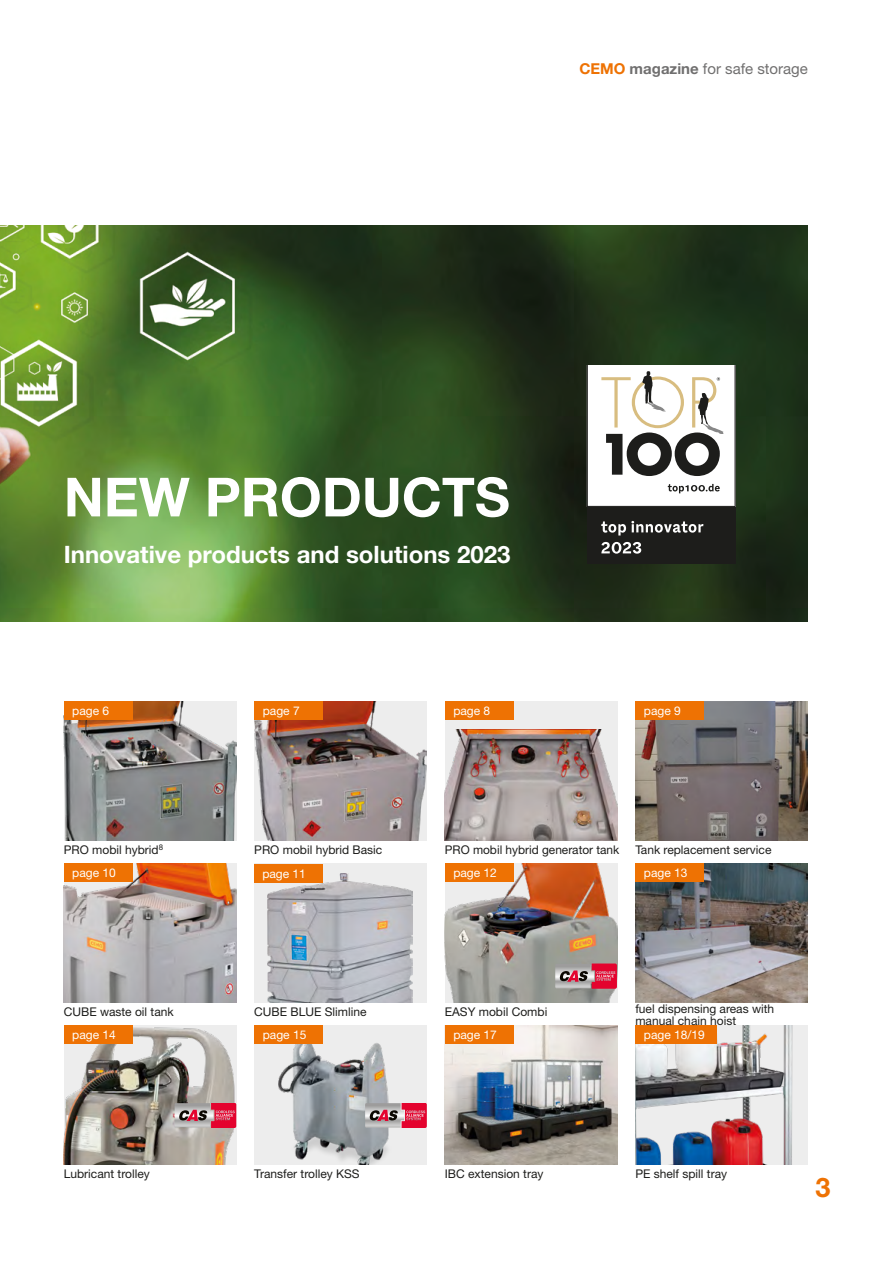
<style>
.page{position:relative;width:893px;height:1263px;background:#fff}
.page>*{position:absolute;margin:0;border:0;box-sizing:border-box;transform-origin:0 0}
.t1{font:700 54px "Helvetica Neue LT Pro";color:#fff}
.t2{font:700 27px "Helvetica Neue LT Pro";color:#ee7203}
.t3{font:700 24px "Helvetica Neue LT Pro";color:#fff}
.t4{font:15px "Helvetica Neue LT Pro";color:#706f6f}
.t5{font:12px/12px "Helvetica Neue LT Pro";color:#1d1d1b}
.t6{font:12px "Helvetica Neue LT Pro";color:#fff}
.s1{font-weight:700;color:#ee7203}
.s2{font-weight:700}
</style>
<div class="page">
<div style="left:254px;top:1026px;width:173px;height:139px;background:#ededed"></div>
<img style="left:279px;top:1043px;width:112px;height:122px">
<div style="left:445px;top:702px;width:172px;height:139px;background:#ededed"></div>
<img style="left:445px;top:730px;width:172px;height:111px">
<img style="left:635px;top:702px;width:173px;height:139px">
<img style="left:64px;top:864px;width:172px;height:139px">
<img style="left:445px;top:864px;width:172px;height:139px">
<img style="left:64px;top:702px;width:172px;height:139px">
<img style="left:445px;top:1026px;width:172px;height:139px">
<img style="left:64px;top:1027px;width:172px;height:138px">
<div style="left:635px;top:1026px;width:173px;height:139px;background:#ededed"></div>
<img style="left:635px;top:1026px;width:158px;height:139px">
<img style="left:0;top:226px;width:808px;height:396px">
<img style="left:254px;top:702px;width:173px;height:139px">
<img style="left:635px;top:864px;width:173px;height:139px">
<div style="left:254px;top:864px;width:173px;height:139px;background:#ededed"></div>
<img style="left:268px;top:873px;width:145px;height:130px">
<img style="left:175px;top:1103px;width:4px;height:24px">
<svg style="left:179px;top:1103px;width:57px;height:24px"></svg>
<img style="left:555px;top:964px;width:5px;height:24px">
<svg style="left:560px;top:964px;width:57px;height:24px"></svg>
<img style="left:365px;top:1103px;width:5px;height:24px">
<svg style="left:370px;top:1103px;width:57px;height:24px"></svg>
<div style="left:445px;top:702px;width:69px;height:18px;background:#ee7203"></div>
<div style="left:635px;top:702px;width:69px;height:18px;background:#ee7203"></div>
<div style="left:64px;top:864px;width:69px;height:18px;background:#ee7203"></div>
<div style="left:445px;top:864px;width:69px;height:18px;background:#ee7203"></div>
<div style="left:64px;top:702px;width:69px;height:18px;background:#ee7203"></div>
<div style="left:254px;top:702px;width:69px;height:18px;background:#ee7203"></div>
<div style="left:254px;top:1026px;width:69px;height:18px;background:#ee7203"></div>
<div style="left:64px;top:1026px;width:69px;height:18px;background:#ee7203"></div>
<div style="left:635px;top:864px;width:69px;height:18px;background:#ee7203"></div>
<div style="left:635px;top:1026px;width:81px;height:18px;background:#ee7203"></div>
<div style="left:445px;top:1026px;width:69px;height:18px;background:#ee7203"></div>
<div style="left:254px;top:864px;width:69px;height:18px;background:#ee7203"></div>
<div style="left:587px;top:507px;width:149px;height:57px;background:#1d1d1b"></div>
<svg style="left:601px;top:521px;width:102px;height:14px"></svg>
<svg style="left:601px;top:542px;width:40px;height:12px"></svg>
<svg style="left:587px;top:365px;width:149px;height:142px"></svg>
<p class="t4" style="left:579px;top:60px;width:230px"><span class="s1">CEMO</span> <span class="s2">magazine</span> for safe storage</p>
<h1 class="t1" style="left:64px;top:464px;width:448px">NEW PRODUCTS</h1>
<h3 class="t3" style="left:64px;top:540px;width:448px">Innovative products and solutions 2023</h3>
<p class="t6" style="left:72px;top:703px;width:38px">page 6</p>
<p class="t6" style="left:263px;top:703px;width:38px">page 7</p>
<p class="t6" style="left:453px;top:703px;width:38px">page 8</p>
<p class="t6" style="left:644px;top:703px;width:38px">page 9</p>
<p class="t5" style="left:64px;top:843px;width:101px">PRO mobil hybrid<sup>8</sup></p>
<p class="t5" style="left:254px;top:843px;width:130px">PRO mobil hybrid Basic</p>
<p class="t5" style="left:445px;top:843px;width:176px">PRO mobil hybrid generator tank</p>
<p class="t5" style="left:635px;top:843px;width:138px">Tank replacement service</p>
<p class="t6" style="left:72px;top:865px;width:45px">page 10</p>
<p class="t6" style="left:453px;top:865px;width:45px">page 12</p>
<p class="t6" style="left:262px;top:866px;width:45px">page 11</p>
<p class="t6" style="left:644px;top:865px;width:45px">page 13</p>
<p class="t5" style="left:254px;top:1005px;width:114px">CUBE BLUE Slimline</p>
<p class="t5" style="left:64px;top:1005px;width:111px">CUBE waste oil tank</p>
<p class="t5" style="left:445px;top:1005px;width:104px">EASY mobil Combi</p>
<p class="t5" style="left:635px;top:1002px;width:140px">fuel dispensing areas with manual chain hoist</p>
<p class="t6" style="left:72px;top:1027px;width:45px">page 14</p>
<p class="t6" style="left:263px;top:1027px;width:45px">page 15</p>
<p class="t6" style="left:453px;top:1027px;width:45px">page 17</p>
<p class="t6" style="left:644px;top:1027px;width:62px">page 18/19</p>
<p class="t5" style="left:64px;top:1167px;width:88px">Lubricant trolley</p>
<p class="t5" style="left:445px;top:1167px;width:100px">IBC extension tray</p>
<p class="t5" style="left:635px;top:1167px;width:93px">PE shelf spill tray</p>
<p class="t5" style="left:254px;top:1167px;width:107px">Transfer trolley KSS</p>
<h2 class="t2" style="left:815px;top:1171px;width:17px">3</h2>
</div>
